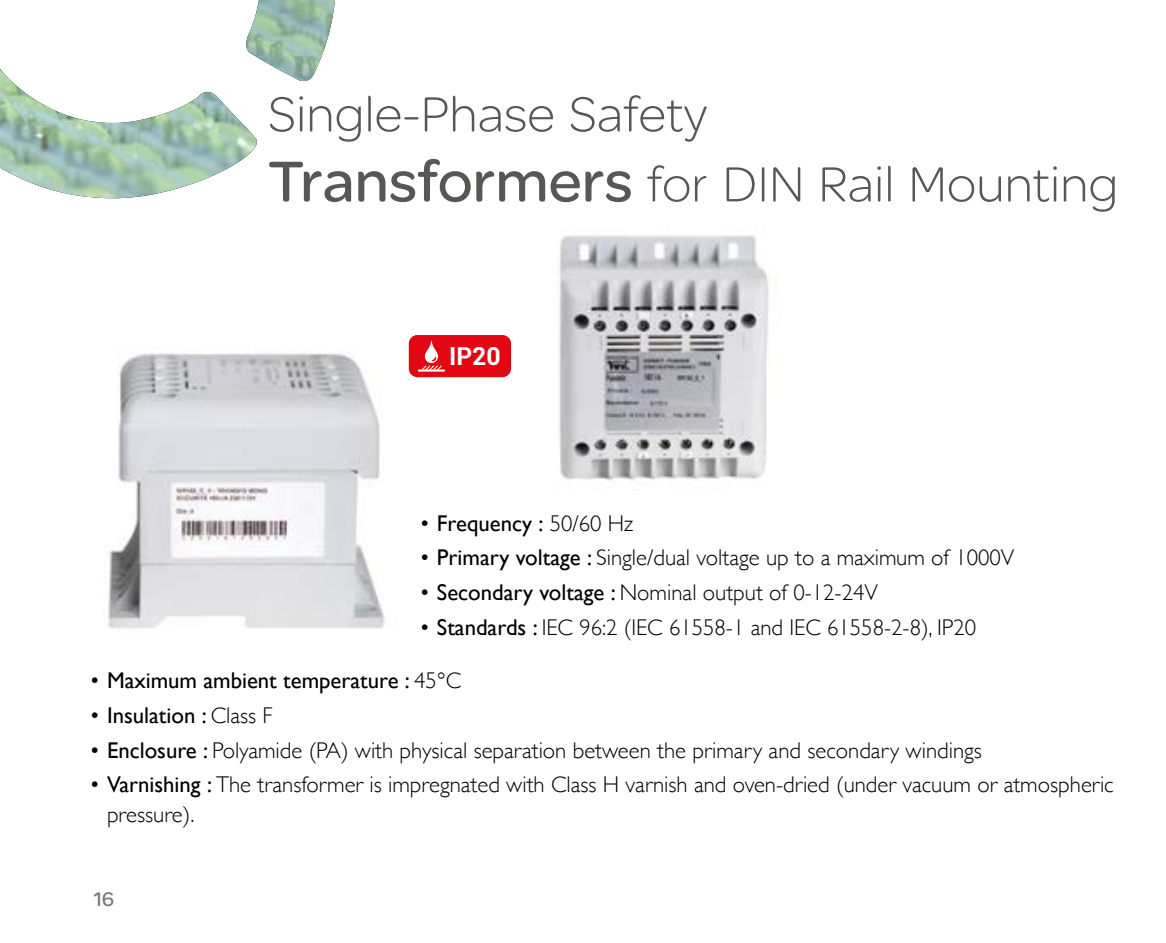
<style>
.page{position:relative;width:1166px;height:943px;background:#fff}
.page>*{position:absolute;margin:0;border:0;box-sizing:border-box;transform-origin:0 0}
.t1{font:300 52.5px/70px "SE Optimist";color:#575756}
.t2{font:700 24.85px "Roboto";color:#fff}
.t3{font:300 22.75px/29.8px "Gill Sans";color:#000}
.t4{font:22.75px "Gill Sans";color:#000}
.t5{font:21px "SE Optimist";color:#575756}
.s1{font-weight:400;font-size:61.25px}
.s2{font-weight:300}
.s3{font-weight:400}
</style>
<div class="page">
<img style="left:108px;top:335px;width:333px;height:294px">
<img style="left:559px;top:235px;width:210px;height:250px">
<img style="left:0;top:0;width:335px;height:198px">
<div style="left:409px;top:335px;width:102px;height:42px;background:#e30613;border-radius:9px"></div>
<svg style="left:418px;top:340px;width:27px;height:31px"></svg>
<h1 class="t1" style="left:268px;top:78px;width:852px">Single-Phase Safety<br><span class="s1">Transformers</span> for DIN Rail Mounting</h1>
<p class="t2" style="left:449px;top:338px;width:53px">IP20</p>
<p class="t4" style="left:419px;top:509px;width:215px"><span class="s2">•</span> Frequency : <span class="s2">50/60 Hz</span></p>
<p class="t3" style="left:419px;top:542px;width:597px">• <span class="s3">Primary voltage :</span> Single/dual voltage up to a maximum of 1000V</p>
<p class="t3" style="left:419px;top:576px;width:460px">• <span class="s3">Secondary voltage :</span> Nominal output of 0-12-24V</p>
<p class="t3" style="left:419px;top:611px;width:558px">• <span class="s3">Standards :</span> IEC 96:2 (IEC 61558-1 and IEC 61558-2-8), IP20</p>
<p class="t4" style="left:89px;top:667px;width:373px"><span class="s2">•</span> Maximum ambient temperature : <span class="s2">45°C</span></p>
<p class="t4" style="left:89px;top:702px;width:185px"><span class="s2">•</span> Insulation : <span class="s2">Class F</span></p>
<p class="t3" style="left:89px;top:734px;width:894px">• <span class="s3">Enclosure :</span> Polyamide (PA) with physical separation between the primary and secondary windings</p>
<p class="t3" style="left:107px;top:769px;width:1008px;text-indent:-18px">• <span class="s3">Varnishing :</span> The transformer is impregnated with Class H varnish and oven-dried (under vacuum or atmospheric pressure).</p>
<p class="t5" style="left:94px;top:884px;width:22px">16</p>
</div>
